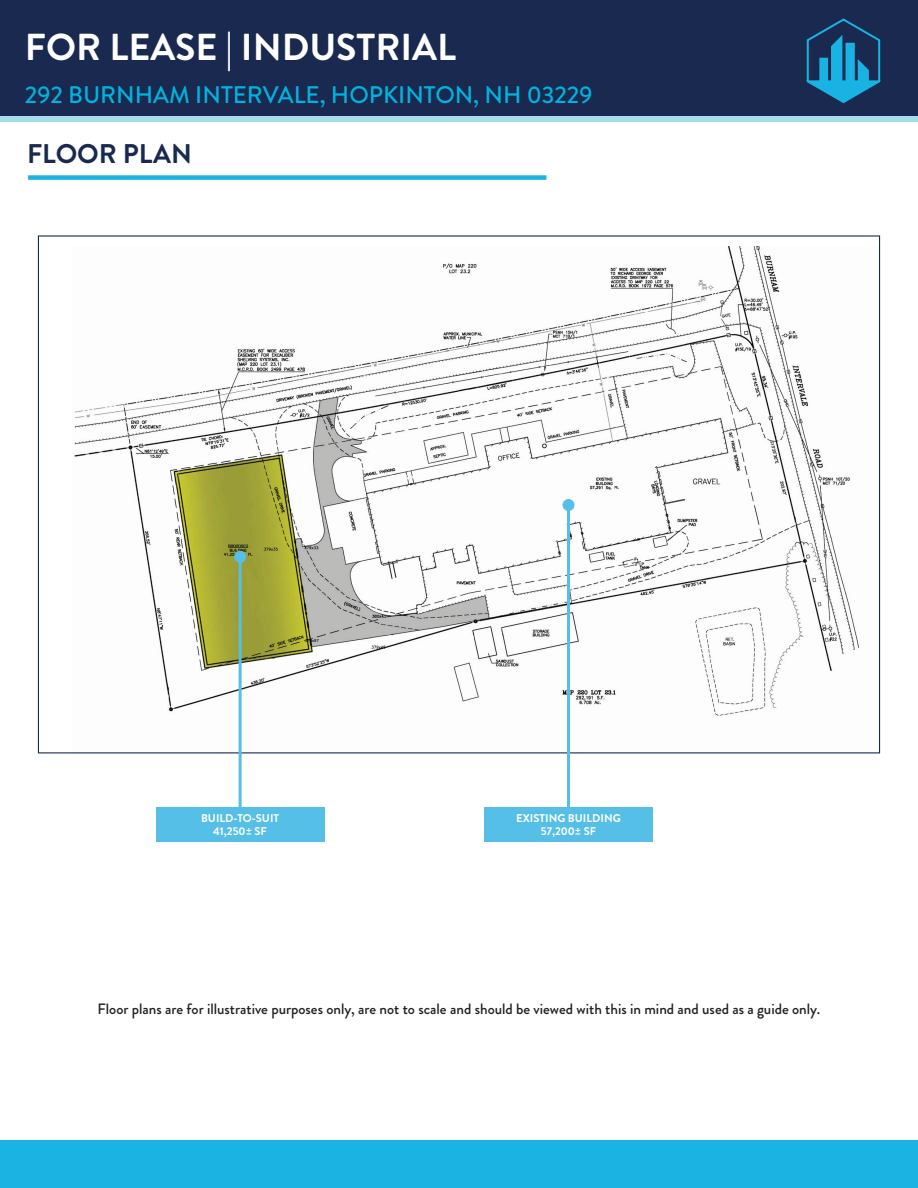
<style>
.page{position:relative;width:918px;height:1188px;background:#fff}
.page>*{position:absolute;margin:0;border:0;box-sizing:border-box;transform-origin:0 0}
.t1{font:700 37.5px "Brandon Grotesque";color:#fff}
.t2{font:700 27px "Brandon Grotesque";color:#1a294f}
.t3{font:500 24px "Brandon Grotesque";color:#00b3de}
.t4{font:500 15px "Brandon Grotesque";color:#231f20}
.t5{font:700 11.25px/13.5px "Brandon Grotesque";color:#fff;text-align:center}
</style>
<div class="page">
<div style="left:0;top:0;width:918px;height:122px;background:#1a294f"></div>
<div style="left:0;top:116px;width:918px;height:6px;background:#a4dded"></div>
<svg style="left:807px;top:18px;width:73px;height:85px"></svg>
<div style="left:0;top:1141px;width:918px;height:47px;background:#1ab3e2"></div>
<div style="left:28px;top:175px;width:518px;height:5px;background:#1ab3e2"></div>
<img style="left:74px;top:247px;width:785px;height:504px">
<hr style="left:567px;top:505px;width:3px;height:307px;background:#56bfe7">
<div style="left:562px;top:499px;width:12px;height:12px;background:#56bfe7;border-radius:50%"></div>
<div style="left:484px;top:807px;width:169px;height:35px;background:#56bfe7"></div>
<hr style="left:239px;top:557px;width:3px;height:273px;background:#56bfe7">
<div style="left:234px;top:551px;width:12px;height:12px;background:#56bfe7;border-radius:50%"></div>
<div style="left:156px;top:807px;width:168px;height:35px;background:#56bfe7"></div>
<h1 class="t1" style="left:25px;top:21px;width:432px">FOR LEASE | INDUSTRIAL</h1>
<h3 class="t3" style="left:25px;top:79px;width:569px">292 BURNHAM INTERVALE, HOPKINTON, NH 03229</h3>
<p class="t2" style="left:27px;top:135px;width:167px">FLOOR PLAN</p>
<p class="t5" style="left:201px;top:811px;width:80px">BUILD-TO-SUIT</p>
<p class="t5" style="left:213px;top:825px;width:55px">41,250± SF</p>
<p class="t5" style="left:516px;top:811px;width:106px">EXISTING BUILDING<br>57,200± SF</p>
<p class="t4" style="left:98px;top:999px;width:724px">Floor plans are for illustrative purposes only, are not to scale and should be viewed with this in mind and used as a guide only.</p>
</div>
